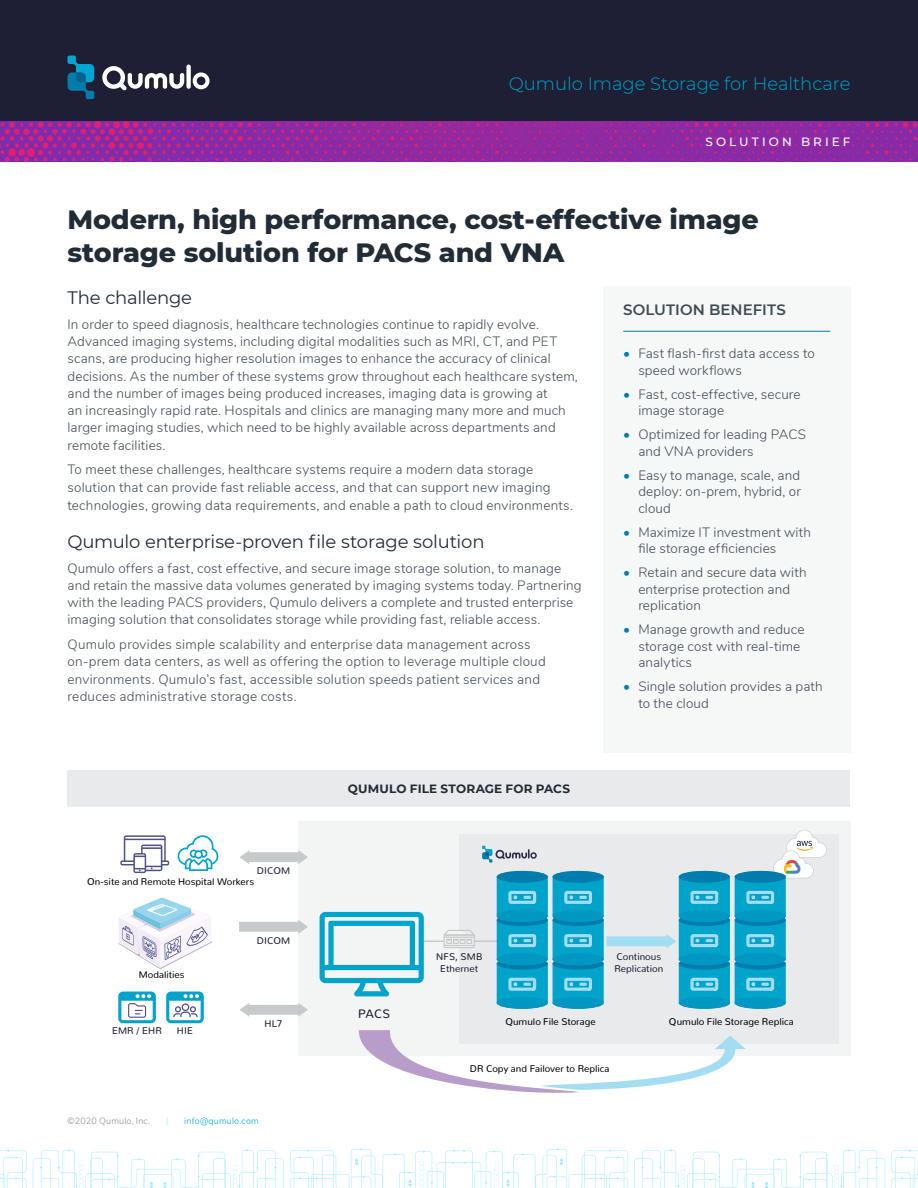
<style>
.page{position:relative;width:918px;height:1188px;background:#fff}
.page>*{position:absolute;margin:0;border:0;box-sizing:border-box;transform-origin:0 0}
.t1{font:800 27px/33px "Montserrat";letter-spacing:-.005em;color:#222c36}
.t2{font:18px "Montserrat";letter-spacing:-.015em;color:#222c36}
.t3{font:300 18px "Montserrat";color:#00a3ca}
.t4{font:600 15px "Montserrat";letter-spacing:.005em;color:#424b53}
.t5{font:300 13.5px/17.2px "Nunito";letter-spacing:.01em;color:#424b53}
.t6{font:12.3px "Nunito";color:#1e1e32}
.t7{font:700 12px "Montserrat";letter-spacing:.015em;color:#222c36}
.t8{font:500 12px "Montserrat";letter-spacing:.26em;color:#fff}
.t9{font:9.75px "Nunito";color:#000}
.t10{font:9.75px/11.7px "Nunito";color:#1e1e32;text-align:center}
.t11{font:300 9px "Nunito";letter-spacing:.02em;color:#858b90}
.t12{font:300 9px "Nunito";letter-spacing:.02em;color:#00a3ca}
.t13{font:300 9px "Nunito";color:#97ebff}
.s1{color:#007cac}
</style>
<div class="page">
<div style="left:603px;top:287px;width:247px;height:466px;background:#f6f7f7"></div>
<hr style="left:623px;top:331px;width:207px;height:1px;background:#007cac">
<div style="left:298px;top:822px;width:552px;height:234px;background:#f3f4f4"></div>
<div style="left:460px;top:834px;width:379px;height:210px;background:#e9eaeb"></div>
<svg style="left:359px;top:1030px;width:387px;height:63px"></svg>
<hr style="left:421px;top:940px;width:99px;height:2px;background:#c7cacb">
<svg style="left:437px;top:930px;width:38px;height:18px"></svg>
<hr style="left:444px;top:945px;width:31px;height:1px;background:#c7caca">
<hr style="left:444px;top:937px;width:31px;height:1px;background:#c7caca">
<svg style="left:320px;top:912px;width:104px;height:84px"></svg>
<svg style="left:482px;top:830px;width:345px;height:179px"></svg>
<svg style="left:120px;top:835px;width:49px;height:38px"></svg>
<svg style="left:178px;top:835px;width:40px;height:36px"></svg>
<svg style="left:166px;top:992px;width:38px;height:31px"></svg>
<svg style="left:118px;top:992px;width:38px;height:31px"></svg>
<svg style="left:118px;top:897px;width:94px;height:72px"></svg>
<svg style="left:239px;top:920px;width:69px;height:14px"></svg>
<svg style="left:240px;top:850px;width:68px;height:14px"></svg>
<svg style="left:240px;top:1003px;width:68px;height:14px"></svg>
<div style="left:68px;top:770px;width:782px;height:36px;background:#e9eaeb"></div>
<img style="left:0;top:122px;width:918px;height:40px">
<svg style="left:0;top:1148px;width:918px;height:40px"></svg>
<div style="left:0;top:0;width:918px;height:122px;background:#1e1e34"></div>
<svg style="left:102px;top:66px;width:82px;height:25px"></svg>
<div style="left:186px;top:65px;width:5px;height:24px;background:#fff;border-radius:2px"></div>
<svg style="left:193px;top:72px;width:17px;height:17px"></svg>
<svg style="left:68px;top:56px;width:26px;height:43px"></svg>
<h2 class="t3" style="left:509px;top:72px;width:343px">Qumulo Image Storage for Healthcare</h2>
<p class="t8" style="left:705px;top:133px;width:147px">SOLUTION BRIEF</p>
<h1 class="t1" style="left:68px;top:201px;width:693px">Modern, high performance, cost-effective image storage solution for PACS and VNA</h1>
<p class="t4" style="left:623px;top:299px;width:164px">SOLUTION BENEFITS</p>
<p class="t5" style="left:638px;top:345px;width:178px;line-height:16.5px;text-indent:-15px"><span class="s1">•</span> Fast flash-first data access to speed workflows</p>
<p class="t5" style="left:638px;top:385px;width:164px;line-height:16.5px;text-indent:-15px"><span class="s1">•</span> Fast, cost-effective, secure image storage</p>
<p class="t5" style="left:638px;top:426px;width:169px;line-height:16.5px;text-indent:-15px"><span class="s1">•</span> Optimized for leading PACS and VNA providers</p>
<p class="t5" style="left:638px;top:466px;width:164px;line-height:16.5px;text-align:justify;text-indent:-15px"><span class="s1">•</span> Easy to manage, scale, and deploy: on-prem, hybrid, or cloud</p>
<p class="t5" style="left:638px;top:523px;width:174px;line-height:16.5px;text-indent:-15px"><span class="s1">•</span> Maximize IT investment with file storage efficiencies</p>
<p class="t5" style="left:638px;top:564px;width:170px;line-height:16.5px;text-indent:-15px"><span class="s1">•</span> Retain and secure data with enterprise protection and replication</p>
<p class="t5" style="left:638px;top:621px;width:168px;line-height:16.5px;text-indent:-15px"><span class="s1">•</span> Manage growth and reduce storage cost with real-time analytics</p>
<p class="t5" style="left:638px;top:678px;width:186px;line-height:16.5px;text-indent:-15px"><span class="s1">•</span> Single solution provides a path to the cloud</p>
<h2 class="t2" style="left:68px;top:285px;width:126px">The challenge</h2>
<p class="t5" style="left:68px;top:315px;width:512px">In order to speed diagnosis, healthcare technologies continue to rapidly evolve.<br>Advanced imaging systems, including digital modalities such as MRI, CT, and PET scans, are producing higher resolution images to enhance the accuracy of clinical decisions. As the number of these systems grow throughout each healthcare system, and the number of images being produced increases, imaging data is growing at<br>an increasingly rapid rate. Hospitals and clinics are managing many more and much larger imaging studies, which need to be highly available across departments and remote facilities.</p>
<p class="t5" style="left:68px;top:460px;width:507px">To meet these challenges, healthcare systems require a modern data storage solution that can provide fast reliable access, and that can support new imaging technologies, growing data requirements, and enable a path to cloud environments.</p>
<h2 class="t2" style="left:68px;top:529px;width:419px">Qumulo enterprise-proven file storage solution</h2>
<p class="t5" style="left:68px;top:559px;width:516px">Qumulo offers a fast, cost effective, and secure image storage solution, to manage and retain the massive data volumes generated by imaging systems today. Partnering with the leading PACS providers, Qumulo delivers a complete and trusted enterprise imaging solution that consolidates storage while providing fast, reliable access.</p>
<p class="t5" style="left:68px;top:635px;width:480px">Qumulo provides simple scalability and enterprise data management across on-prem data centers, as well as offering the option to leverage multiple cloud environments. Qumulo’s fast, accessible solution speeds patient services and reduces administrative storage costs.</p>
<p class="t10" style="left:257px;top:864px;width:35px">DICOM</p>
<p class="t9" style="left:87px;top:873px;width:169px">On-site and Remote Hospital Workers</p>
<p class="t9" style="left:139px;top:967px;width:47px">Modalities</p>
<p class="t10" style="left:112px;top:1023px;width:51px">EMR / EHR</p>
<p class="t10" style="left:177px;top:1023px;width:18px">HIE</p>
<p class="t10" style="left:257px;top:934px;width:35px">DICOM</p>
<p class="t10" style="left:265px;top:1017px;width:19px">HL7</p>
<p class="t11" style="left:68px;top:1114px;width:84px">©2020 Qumulo, Inc.</p>
<p class="t13" style="left:166px;top:1114px;width:4px">|</p>
<p class="t12" style="left:184px;top:1114px;width:76px">info@qumulo.com</p>
<p class="t7" style="left:348px;top:780px;width:224px">QUMULO FILE STORAGE FOR PACS</p>
<p class="t6" style="left:358px;top:1003px;width:34px">PACS</p>
<p class="t10" style="left:436px;top:950px;width:48px">NFS, SMB<br>Ethernet</p>
<p class="t10" style="left:614px;top:950px;width:50px;text-align:left">Continous<br>Replication</p>
<p class="t9" style="left:505px;top:1013px;width:92px">Qumulo File Storage</p>
<p class="t9" style="left:669px;top:1013px;width:126px">Qumulo File Storage Replica</p>
<p class="t9" style="left:470px;top:1060px;width:141px">DR Copy and Failover to Replica</p>
</div>
